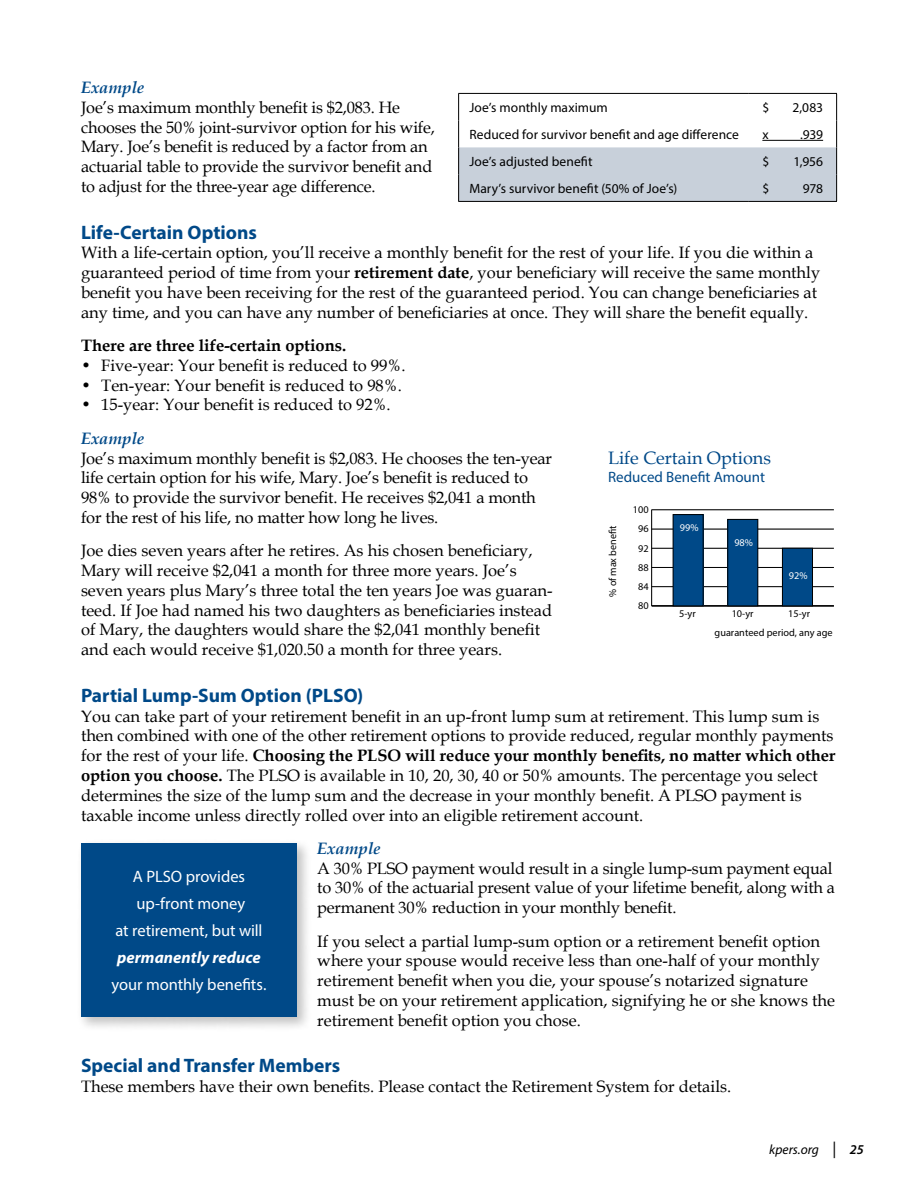
<style>
.page{position:relative;width:918px;height:1188px;background:#fff}
.page>*{position:absolute;margin:0;border:0;box-sizing:border-box;transform-origin:0 0}
.t1{font:700 19.5px "Myriad Pro";color:#004988}
.t2{font:18px "Book Antiqua";color:#004988}
.t3{font:16.5px/19.8px "Book Antiqua";color:#000}
.t4{font:16.5px/27px "Myriad Pro";color:#fff;text-align:center}
.t5{font:700 16.5px "Book Antiqua";color:#000}
.t6{font:italic 700 16.5px "Book Antiqua";color:#004988}
.t7{font:italic 700 16.5px "Myriad Pro";letter-spacing:.005em;color:#fff}
.t8{font:15px "Myriad Pro";color:#004988}
.t9{font:13.5px "Myriad Pro";letter-spacing:.005em;color:#000}
.t10{font:italic 13.5px "Myriad Pro";color:#000}
.t11{font:10.35px "Myriad Pro";color:#000}
.t12{font:10.35px "Myriad Pro";color:#fff}
.s1{font-weight:700}
.s2{font-style:normal;font-size:16.5px}
.s3{font-weight:600}
</style>
<div class="page">
<hr style="left:458px;top:93px;width:291px;height:1px;background:#000">
<hr style="left:749px;top:93px;width:88px;height:1px;background:#000">
<svg style="left:458px;top:94px;width:379px;height:107px"></svg>
<hr style="left:458px;top:201px;width:291px;height:1px;background:#000">
<hr style="left:749px;top:201px;width:88px;height:1px;background:#000">
<hr style="left:762px;top:140px;width:61px;height:1px;background:#000">
<hr style="left:652px;top:605px;width:182px;height:2px;background:#000">
<hr style="left:651px;top:510px;width:1px;height:96px;background:#000">
<hr style="left:652px;top:586px;width:182px;height:1px;background:#000">
<hr style="left:652px;top:567px;width:182px;height:1px;background:#000">
<hr style="left:652px;top:548px;width:182px;height:1px;background:#000">
<hr style="left:652px;top:529px;width:182px;height:1px;background:#000">
<hr style="left:652px;top:509px;width:182px;height:1px;background:#000">
<div style="left:782px;top:548px;width:31px;height:58px;background:#004988"></div>
<div style="left:782px;top:548px;width:31px;height:58px;border:1px solid #000"></div>
<div style="left:728px;top:519px;width:30px;height:87px;background:#004988"></div>
<div style="left:727px;top:519px;width:31px;height:87px;border:1px solid #000"></div>
<div style="left:673px;top:515px;width:30px;height:91px;background:#004988"></div>
<div style="left:673px;top:514px;width:30px;height:92px;border:1px solid #000"></div>
<div style="left:77px;top:839px;width:236px;height:193px;background:#000;opacity:.25"></div>
<div style="left:81px;top:843px;width:216px;height:174px;background:#004988"></div>
<p class="t6" style="left:81px;top:76px;width:65px">Example</p>
<p class="t3" style="left:81px;top:97px;width:355px">Joe’s maximum monthly benefit is $2,083. He chooses the 50% joint-survivor option for his wife, Mary. Joe’s benefit is reduced by a factor from an actuarial table to provide the survivor benefit and to adjust for the three-year age difference.</p>
<p class="t1" style="left:81px;top:219px;width:178px">Life-Certain Options</p>
<p class="t3" style="left:81px;top:242px;width:741px">With a life-certain option, you’ll receive a monthly benefit for the rest of your life. If you die within a guaranteed period of time from your <span class="s1">retirement date</span>, your beneficiary will receive the same monthly benefit you have been receiving for the rest of the guaranteed period. You can change beneficiaries at any time, and you can have any number of beneficiaries at once. They will share the benefit equally.</p>
<p class="t5" style="left:81px;top:334px;width:267px">There are three life-certain options.</p>
<p class="t3" style="left:81px;top:355px;width:326px">• Five-year: Your benefit is reduced to 99%.</p>
<p class="t3" style="left:81px;top:375px;width:322px">• Ten-year: Your benefit is reduced to 98%.</p>
<p class="t3" style="left:81px;top:395px;width:311px">• 15-year: Your benefit is reduced to 92%.</p>
<p class="t6" style="left:81px;top:427px;width:65px">Example</p>
<p class="t3" style="left:81px;top:448px;width:473px">Joe’s maximum monthly benefit is $2,083. He chooses the ten-year life certain option for his wife, Mary. Joe’s benefit is reduced to 98% to provide the survivor benefit. He receives $2,041 a month for the rest of his life, no matter how long he lives.</p>
<p class="t3" style="left:81px;top:540px;width:473px">Joe dies seven years after he retires. As his chosen beneficiary, Mary will receive $2,041 a month for three more years. Joe’s seven years plus Mary’s three total the ten years Joe was guaran&shy;teed. If Joe had named his two daughters as beneficiaries instead of Mary, the daughters would share the $2,041 monthly benefit and each would receive $1,020.50 a month for three years.</p>
<p class="t1" style="left:81px;top:682px;width:284px">Partial Lump-Sum Option (PLSO)</p>
<p class="t3" style="left:81px;top:706px;width:756px">You can take part of your retirement benefit in an up-front lump sum at retirement. This lump sum is then combined with one of the other retirement options to provide reduced, regular monthly payments for the rest of your life. <span class="s1">Choosing the PLSO will reduce your monthly benefits, no matter which other option you choose.</span> The PLSO is available in 10, 20, 30, 40 or 50% amounts. The percentage you select determines the size of the lump sum and the decrease in your monthly benefit. A PLSO payment is taxable income unless directly rolled over into an eligible retirement account.</p>
<p class="t6" style="left:317px;top:837px;width:65px">Example</p>
<p class="t3" style="left:317px;top:858px;width:519px">A 30% PLSO payment would result in a single lump-sum payment equal to 30% of the actuarial present value of your lifetime benefit, along with a permanent 30% reduction in your monthly benefit.</p>
<p class="t3" style="left:317px;top:931px;width:519px">If you select a partial lump-sum option or a retirement benefit option where your spouse would receive less than one-half of your monthly retirement benefit when you die, your spouse’s notarized signature must be on your retirement application, signifying he or she knows the retirement benefit option you chose.</p>
<p class="t1" style="left:81px;top:1053px;width:261px">Special and Transfer Members</p>
<p class="t3" style="left:81px;top:1076px;width:652px">These members have their own benefits. Please contact the Retirement System for details.</p>
<p class="t9" style="left:469px;top:99px;width:140px">Joe’s monthly maximum</p>
<p class="t9" style="left:762px;top:99px;width:8px">$</p>
<p class="t9" style="left:792px;top:99px;width:32px">2,083</p>
<p class="t9" style="left:469px;top:126px;width:271px">Reduced for survivor benefit and age difference</p>
<p class="t9" style="left:762px;top:126px;width:8px">x</p>
<p class="t9" style="left:800px;top:126px;width:24px">.939</p>
<p class="t9" style="left:469px;top:153px;width:125px">Joe’s adjusted benefit</p>
<p class="t9" style="left:762px;top:153px;width:8px">$</p>
<p class="t9" style="left:794px;top:153px;width:31px">1,956</p>
<p class="t9" style="left:469px;top:180px;width:209px">Mary’s survivor benefit (50% of Joe’s)</p>
<p class="t9" style="left:762px;top:180px;width:8px">$</p>
<p class="t9" style="left:803px;top:180px;width:22px">978</p>
<p class="t2" style="left:608px;top:445px;width:164px">Life Certain Options</p>
<p class="t8" style="left:608px;top:467px;width:159px">Reduced Benefit Amount</p>
<p class="t11" style="left:633px;top:503px;width:17px">100</p>
<p class="t11" style="left:606px;top:597px;width:72px;rotate:-90deg">% of max bene t</p>
<p class="t12" style="left:680px;top:521px;width:20px">99%</p>
<p class="t11" style="left:638px;top:523px;width:12px">96</p>
<p class="t12" style="left:734px;top:536px;width:20px">98%</p>
<p class="t11" style="left:638px;top:542px;width:12px">92</p>
<p class="t11" style="left:638px;top:561px;width:12px">88</p>
<p class="t12" style="left:789px;top:569px;width:20px">92%</p>
<p class="t11" style="left:638px;top:580px;width:12px">84</p>
<p class="t11" style="left:638px;top:599px;width:12px">80</p>
<p class="t11" style="left:679px;top:607px;width:18px">5-yr</p>
<p class="t11" style="left:732px;top:607px;width:23px">10-yr</p>
<p class="t11" style="left:788px;top:607px;width:23px">15-yr</p>
<p class="t11" style="left:715px;top:626px;width:120px">guaranteed period, any age</p>
<p class="t4" style="left:115px;top:863px;width:149px">A PLSO provides up-front money<br>at retirement, but will</p>
<p class="t7" style="left:117px;top:947px;width:145px">permanently reduce</p>
<p class="t4" style="left:112px;top:971px;width:156px">your monthly benefits.</p>
<p class="t10" style="left:769px;top:1141px;width:96px">kpers.org <span class="s2">|</span> <span class="s3">25</span></p>
</div>
